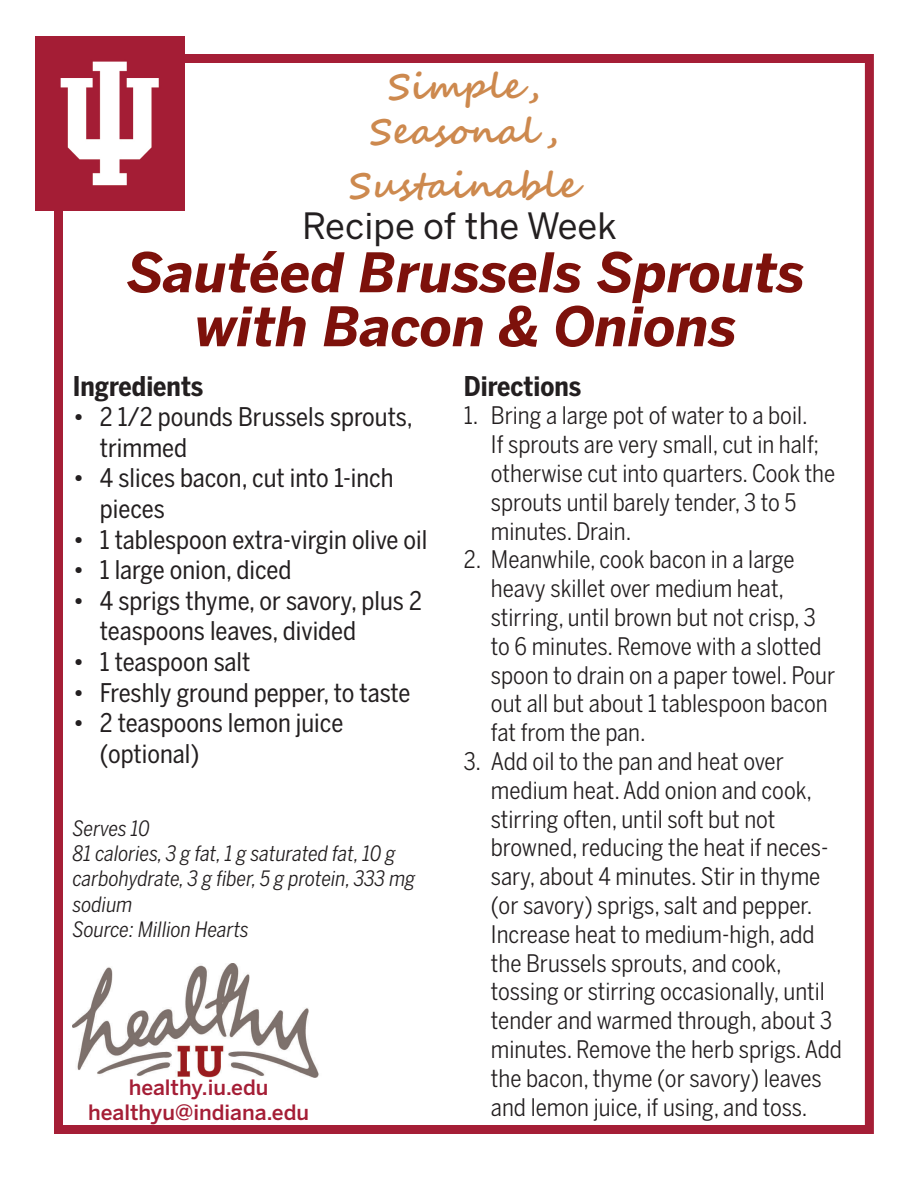
<style>
.page{position:relative;width:918px;height:1188px;background:#fff}
.page>*{position:absolute;margin:0;border:0;box-sizing:border-box;transform-origin:0 0}
.t1{font:italic 700 54px/54px "Benton Sans";color:#7d110b;text-align:center}
.t2{font:700 36px "Segoe Script";color:#cd894e}
.t3{font:36px "Benton Sans";color:#231f20}
.t4{font:700 27px "Benton Sans Cond";color:#231f20}
.t5{font:25.5px/30.6px "Benton Sans Cond";color:#231f20}
.t6{font:24px/28.8px "Benton Sans Cond";color:#231f20}
.t7{font:italic 21px/25.2px "Benton Sans Cond";color:#231f20}
.t8{font:500 21px "Benton Sans";color:#a51e36}
</style>
<div class="page">
<div style="left:54px;top:54px;width:820px;height:1080px;border:9px solid #a51e36"></div>
<img style="left:73px;top:964px;width:246px;height:113px">
<img style="left:36px;top:36px;width:149px;height:175px">
<p class="t2" style="left:388px;top:57px;width:153px">Simple ,</p>
<p class="t2" style="left:370px;top:102px;width:189px">Seasonal ,</p>
<p class="t2" style="left:350px;top:156px;width:230px">Sustainable</p>
<p class="t3" style="left:302px;top:204px;width:316px">Recipe of the Week</p>
<p class="t1" style="left:127px;top:246px;width:680px">Sautéed Brussels Sprouts with Bacon &amp; Onions</p>
<p class="t4" style="left:73px;top:369px;width:132px">Ingredients</p>
<p class="t5" style="left:100px;top:402px;width:314px;text-indent:-27px">• 2 1/2 pounds Brussels sprouts, trimmed</p>
<p class="t5" style="left:100px;top:463px;width:295px;text-indent:-27px">• 4 slices bacon, cut into 1-inch pieces</p>
<p class="t5" style="left:73px;top:524px;width:356px">• 1 tablespoon extra-virgin olive oil</p>
<p class="t5" style="left:73px;top:555px;width:220px">• 1 large onion, diced</p>
<p class="t5" style="left:100px;top:585px;width:324px;text-indent:-27px">• 4 sprigs thyme, or savory, plus 2 teaspoons leaves, divided</p>
<p class="t5" style="left:73px;top:646px;width:179px">• 1 teaspoon salt</p>
<p class="t5" style="left:73px;top:677px;width:339px">• Freshly ground pepper, to taste</p>
<p class="t5" style="left:100px;top:708px;width:245px;text-indent:-27px">• 2 teaspoons lemon juice (optional)</p>
<p class="t7" style="left:73px;top:816px;width:79px">Serves 10</p>
<p class="t7" style="left:73px;top:841px;width:344px">81 calories, 3 g fat, 1 g saturated fat, 10 g carbohydrate, 3 g fiber, 5 g protein, 333 mg sodium</p>
<p class="t7" style="left:73px;top:916px;width:178px">Source: Million Hearts</p>
<p class="t8" style="left:129px;top:1074px;width:141px">healthy.iu.edu</p>
<p class="t8" style="left:88px;top:1099px;width:223px">healthyu@indiana.edu</p>
<p class="t4" style="left:464px;top:369px;width:119px">Directions</p>
<p class="t6" style="left:491px;top:401px;width:346px;text-indent:-27px">1. Bring a large pot of water to a boil.<br>If sprouts are very small, cut in half; otherwise cut into quarters. Cook the sprouts until barely tender, 3 to 5 minutes. Drain.</p>
<p class="t6" style="left:491px;top:545px;width:346px;text-indent:-27px">2. Meanwhile, cook bacon in a large heavy skillet over medium heat, stirring, until brown but not crisp, 3 to 6 minutes. Remove with a slotted spoon to drain on a paper towel. Pour out all but about 1 tablespoon bacon fat from the pan.</p>
<p class="t6" style="left:491px;top:747px;width:352px;text-indent:-27px">3. Add oil to the pan and heat over medium heat. Add onion and cook, stirring often, until soft but not browned, reducing the heat if neces&shy;sary, about 4 minutes. Stir in thyme (or savory) sprigs, salt and pepper.<br>Increase heat to medium-high, add the Brussels sprouts, and cook, tossing or stirring occasionally, until tender and warmed through, about 3 minutes. Remove the herb sprigs. Add the bacon, thyme (or savory) leaves and lemon juice, if using, and toss.</p>
</div>
